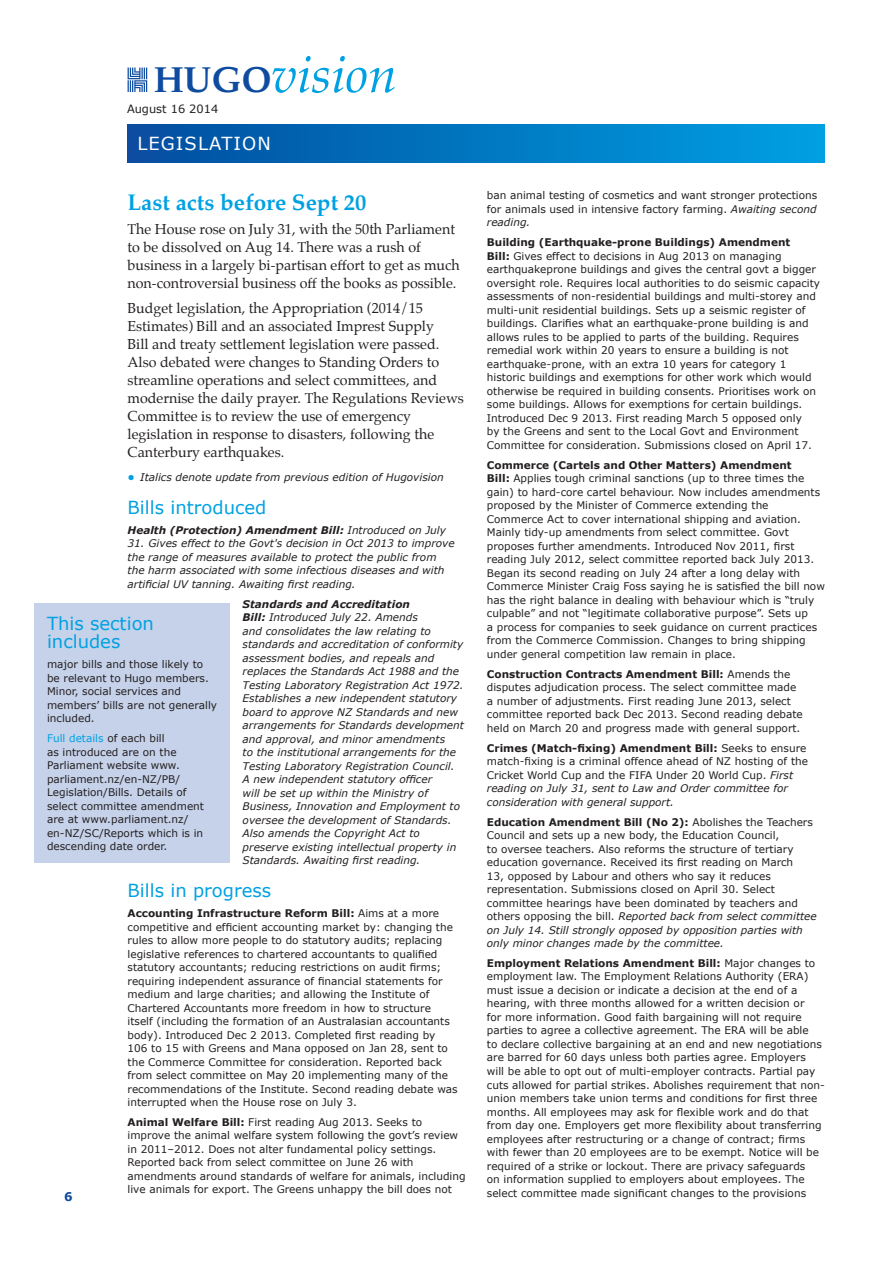
<style>
.page{position:relative;width:893px;height:1263px;background:#fff}
.page>*{position:absolute;margin:0;border:0;box-sizing:border-box;transform-origin:0 0}
.t1{font:italic 51.3px "Palatino";color:#00a1e3}
.t2{font:700 22.5px "Palatino";color:#00a1e3}
.t3{font:18px/18px "Verdana";color:#00a1e3}
.t4{font:18px "Verdana";letter-spacing:.06em;color:#fff}
.t5{font:14.25px/18px "Palatino";color:#231f20}
.t6{font:700 12px "Verdana";color:#0f4ca0}
.t7{font:11.4px "Verdana";color:#231f20}
.t8{font:10.5px/13.5px "Verdana";color:#231f20}
.t9{font:italic 10.5px/13.5px "Verdana";color:#231f20}
.t10{font:italic 700 10.5px "Verdana";color:#231f20}
.s1{font-weight:700;font-style:normal;font-size:36px;color:#0f4ca0}
.s2{font-weight:700;font-style:normal;color:#00a1e3}
.s3{font-weight:400}
.s4{font-weight:700}
.s5{color:#00a1e3}
.s6{font-style:italic}
</style>
<div class="page">
<svg style="left:128px;top:68px;width:19px;height:24px"></svg>
<div style="left:127px;top:125px;width:697px;height:38px;background:linear-gradient(to right,#034d9f,#00a0e2)"></div>
<div style="left:34px;top:604px;width:196px;height:259px;background:#c6d2ea"></div>
<h1 class="t1" style="left:154px;top:31px;width:245px"><span class="s1">HUGO</span>vision</h1>
<p class="t7" style="left:127px;top:101px;width:93px">August 16 2014</p>
<h3 class="t4" style="left:137px;top:131px;width:135px">LEGISLATION</h3>
<h2 class="t2" style="left:128px;top:183px;width:240px">Last acts before Sept 20</h2>
<h3 class="t5" style="left:128px;top:220px;width:334px">The House rose on July 31, with the 50th Parliament to be dissolved on Aug 14. There was a rush of business in a largely bi-partisan effort to get as much non-controversial business off the books as possible.</h3>
<p class="t5" style="left:128px;top:299px;width:338px">Budget legislation, the Appropriation (2014/15<br>Estimates) Bill and an associated Imprest Supply<br>Bill and treaty settlement legislation were passed.<br>Also debated were changes to Standing Orders to streamline operations and select committees, and modernise the daily prayer. The Regulations Reviews Committee is to review the use of emergency legislation in response to disasters, following the Canterbury earthquakes.</p>
<p class="t9" style="left:128px;top:470px;width:318px"><span class="s2">•</span> Italics denote update from previous edition of Hugovision</p>
<h3 class="t3" style="left:128px;top:498px;width:140px">Bills introduced</h3>
<p class="t10" style="left:128px;top:522px;width:320px">Health (Protection) Amendment Bill: <span class="s3">Introduced on July</span></p>
<p class="t9" style="left:128px;top:537px;width:329px">31. Gives effect to the Govt's decision in Oct 2013 to improve the range of measures available to protect the public from the harm associated with some infectious diseases and with artificial UV tanning. Awaiting first reading.</p>
<p class="t9" style="left:243px;top:597px;width:223px"><span class="s4">Standards and Accreditation<br>Bill:</span> Introduced July 22. Amends<br>and consolidates the law relating to standards and accreditation of conformity assessment bodies, and repeals and replaces the Standards Act 1988 and the Testing Laboratory Registration Act 1972.<br>Establishes a new independent statutory board to approve NZ Standards and new arrangements for Standards development and approval, and minor amendments<br>to the institutional arrangements for the Testing Laboratory Registration Council.<br>A new independent statutory officer<br>will be set up within the Ministry of Business, Innovation and Employment to oversee the development of Standards.<br>Also amends the Copyright Act to preserve existing intellectual property in Standards. Awaiting first reading.</p>
<h3 class="t3" style="left:128px;top:881px;width:145px">Bills in progress</h3>
<p class="t8" style="left:128px;top:906px;width:332px"><span class="s4">Accounting Infrastructure Reform Bill:</span> Aims at a more competitive and efficient accounting market by: changing the rules to allow more people to do statutory audits; replacing legislative references to chartered accountants to qualified statutory accountants; reducing restrictions on audit firms; requiring independent assurance of financial statements for medium and large charities; and allowing the Institute of Chartered Accountants more freedom in how to structure itself (including the formation of an Australasian accountants body). Introduced Dec 2 2013. Completed first reading by 106 to 15 with Greens and Mana opposed on Jan 28, sent to the Commerce Committee for consideration. Reported back from select committee on May 20 implementing many of the recommendations of the Institute. Second reading debate was interrupted when the House rose on July 3.</p>
<p class="t8" style="left:128px;top:1115px;width:340px"><span class="s4">Animal Welfare Bill:</span> First reading Aug 2013. Seeks to improve the animal welfare system following the govt’s review in 2011–2012. Does not alter fundamental policy settings.<br>Reported back from select committee on June 26 with amendments around standards of welfare for animals, including live animals for export. The Greens unhappy the bill does not</p>
<h3 class="t3" style="left:47px;top:615px;width:108px">This section includes</h3>
<p class="t8" style="left:47px;top:658px;width:172px">major bills and those likely to be relevant to Hugo members.<br>Minor, social services and members’ bills are not generally included.</p>
<p class="t8" style="left:47px;top:731px;width:159px"><span class="s5">Full details</span> of each bill<br>as introduced are on the<br>Parliament website www. parliament.nz/en-NZ/PB/<br>Legislation/Bills. Details of select committee amendment are at www.parliament.nz/ en-NZ/SC/Reports which is in descending date order.</p>
<p class="t6" style="left:64px;top:1188px;width:10px">6</p>
<p class="t8" style="left:487px;top:189px;width:332px;text-align:justify">ban animal testing of cosmetics and want stronger protections for animals used in intensive factory farming. <span class="s6">Awaiting second reading.</span></p>
<p class="t8" style="left:487px;top:236px;width:335px"><span class="s4">Building (Earthquake-prone Buildings) Amendment<br>Bill:</span> Gives effect to decisions in Aug 2013 on managing earthquakeprone buildings and gives the central govt a bigger oversight role. Requires local authorities to do seismic capacity assessments of non-residential buildings and multi-storey and multi-unit residential buildings. Sets up a seismic register of buildings. Clarifies what an earthquake-prone building is and allows rules to be applied to parts of the building. Requires remedial work within 20 years to ensure a building is not earthquake-prone, with an extra 10 years for category 1 historic buildings and exemptions for other work which would otherwise be required in building consents. Prioritises work on some buildings. Allows for exemptions for certain buildings.<br>Introduced Dec 9 2013. First reading March 5 opposed only<br>by the Greens and sent to the Local Govt and Environment Committee for consideration. Submissions closed on April 17.</p>
<p class="t8" style="left:487px;top:458px;width:340px"><span class="s4">Commerce (Cartels and Other Matters) Amendment<br>Bill:</span> Applies tough criminal sanctions (up to three times the gain) to hard-core cartel behaviour. Now includes amendments proposed by the Minister of Commerce extending the Commerce Act to cover international shipping and aviation.<br>Mainly tidy-up amendments from select committee. Govt proposes further amendments. Introduced Nov 2011, first reading July 2012, select committee reported back July 2013.<br>Began its second reading on July 24 after a long delay with Commerce Minister Craig Foss saying he is satisfied the bill now has the right balance in dealing with behaviour which is “truly culpable” and not “legitimate collaborative purpose”. Sets up<br>a process for companies to seek guidance on current practices from the Commerce Commission. Changes to bring shipping under general competition law remain in place.</p>
<p class="t8" style="left:487px;top:667px;width:317px"><span class="s4">Construction Contracts Amendment Bill:</span> Amends the disputes adjudication process. The select committee made a number of adjustments. First reading June 2013, select committee reported back Dec 2013. Second reading debate held on March 20 and progress made with general support.</p>
<p class="t8" style="left:487px;top:741px;width:323px"><span class="s4">Crimes (Match-fixing) Amendment Bill:</span> Seeks to ensure match-fixing is a criminal offence ahead of NZ hosting of the Cricket World Cup and the FIFA Under 20 World Cup. <span class="s6">First reading on July 31, sent to Law and Order committee for consideration with general support.</span></p>
<p class="t8" style="left:487px;top:815px;width:331px"><span class="s4">Education Amendment Bill (No 2):</span> Abolishes the Teachers Council and sets up a new body, the Education Council,<br>to oversee teachers. Also reforms the structure of tertiary education governance. Received its first reading on March<br>13, opposed by Labour and others who say it reduces representation. Submissions closed on April 30. Select committee hearings have been dominated by teachers and others opposing the bill. <span class="s6">Reported back from select committee on July 14. Still strongly opposed by opposition parties with only minor changes made by the committee.</span></p>
<p class="t8" style="left:487px;top:956px;width:339px"><span class="s4">Employment Relations Amendment Bill:</span> Major changes to employment law. The Employment Relations Authority (ERA) must issue a decision or indicate a decision at the end of a hearing, with three months allowed for a written decision or<br>for more information. Good faith bargaining will not require parties to agree a collective agreement. The ERA will be able<br>to declare collective bargaining at an end and new negotiations are barred for 60 days unless both parties agree. Employers will be able to opt out of multi-employer contracts. Partial pay cuts allowed for partial strikes. Abolishes requirement that non&shy;union members take union terms and conditions for first three months. All employees may ask for flexible work and do that from day one. Employers get more flexibility about transferring employees after restructuring or a change of contract; firms with fewer than 20 employees are to be exempt. Notice will be required of a strike or lockout. There are privacy safeguards<br>on information supplied to employers about employees. The select committee made significant changes to the provisions</p>
</div>
